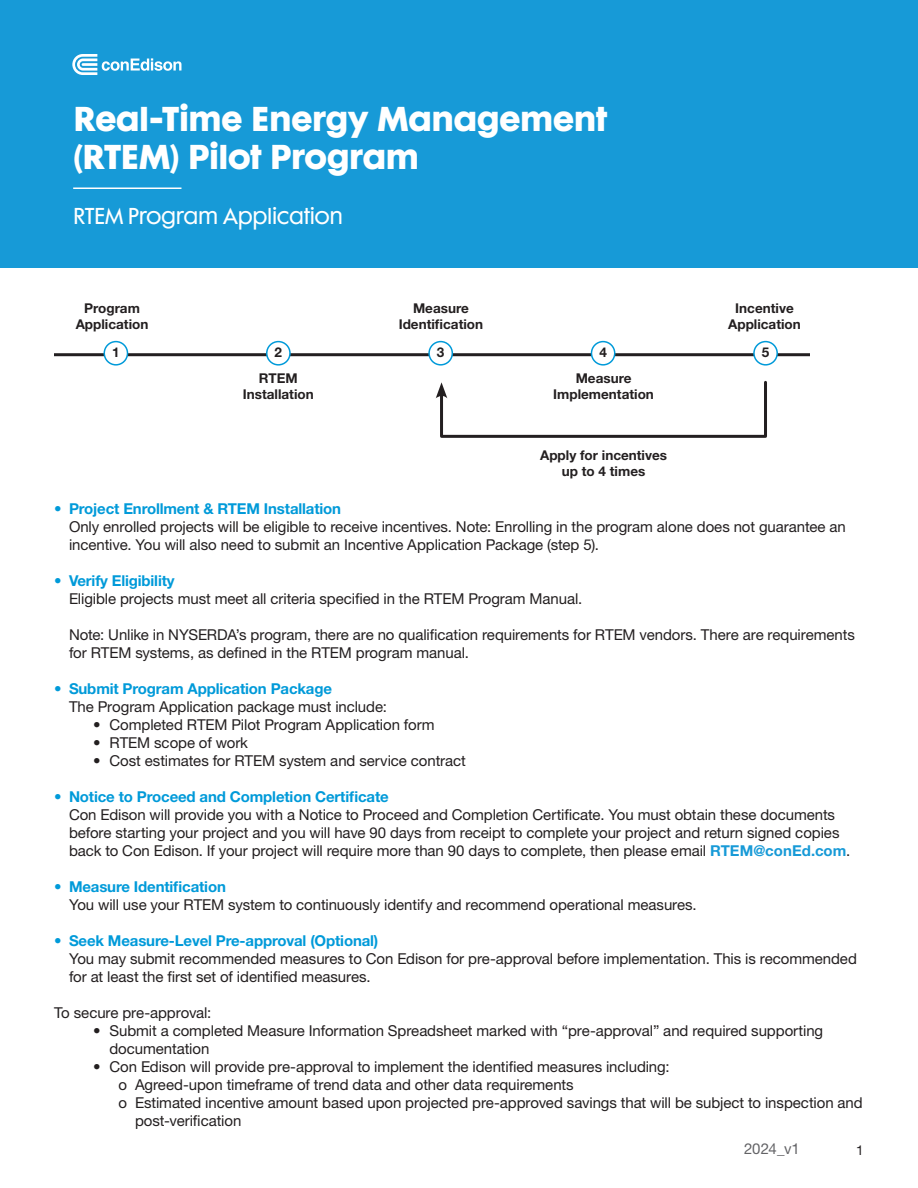
<style>
.page{position:relative;width:918px;height:1188px;background:#fff}
.page>*{position:absolute;margin:0;border:0;box-sizing:border-box;transform-origin:0 0}
.t1{font:700 31.5px/37.8px "Futura Maxi Std";letter-spacing:-.02em;color:#fff}
.t2{font:21px "Futura Maxi Std";letter-spacing:-.02em;color:#fff}
.t3{font:15px/18px "Helvetica Neue LT Std";letter-spacing:-.005em;color:#231f20}
.t4{font:700 15px "Helvetica Neue LT Std";letter-spacing:-.01em;color:#009ad9}
.t5{font:15px "Helvetica Neue LT Std";letter-spacing:-.005em;color:#636366}
.t6{font:700 13.5px/16.2px "Helvetica Neue LT Std";color:#231f20;text-align:center}
.t7{font:13.5px "Helvetica Neue LT Std";color:#231f20}
.s1{font-weight:700;color:#179ad7}
</style>
<div class="page">
<div style="left:0;top:0;width:918px;height:268px;background:#179ad7"></div>
<svg style="left:72px;top:54px;width:110px;height:21px"></svg>
<hr style="left:73px;top:188px;width:108px;height:1px;background:#fff">
<hr style="left:54px;top:353px;width:756px;height:3px;background:#231f20">
<div style="left:104px;top:342px;width:24px;height:23px;background:#fff;border-radius:50%"></div>
<div style="left:104px;top:341px;width:24px;height:25px;border:2px solid #009ad9;border-radius:50%"></div>
<div style="left:592px;top:342px;width:23px;height:23px;background:#fff;border-radius:50%"></div>
<div style="left:591px;top:341px;width:24px;height:25px;border:2px solid #009ad9;border-radius:50%"></div>
<div style="left:267px;top:342px;width:23px;height:23px;background:#fff;border-radius:50%"></div>
<div style="left:266px;top:341px;width:25px;height:25px;border:2px solid #009ad9;border-radius:50%"></div>
<div style="left:754px;top:342px;width:23px;height:23px;background:#fff;border-radius:50%"></div>
<div style="left:753px;top:341px;width:25px;height:25px;border:2px solid #009ad9;border-radius:50%"></div>
<div style="left:429px;top:342px;width:23px;height:23px;background:#fff;border-radius:50%"></div>
<div style="left:428px;top:341px;width:25px;height:25px;border:2px solid #009ad9;border-radius:50%"></div>
<svg style="left:436px;top:380px;width:331px;height:58px"></svg>
<h1 class="t1" style="left:73px;top:99px;width:536px">Real-Time Energy Management (RTEM) Pilot Program</h1>
<h2 class="t2" style="left:73px;top:203px;width:271px">RTEM Program Application</h2>
<p class="t6" style="left:76px;top:299px;width:74px">Program<br>Application</p>
<p class="t6" style="left:399px;top:299px;width:86px">Measure<br>Identification</p>
<p class="t6" style="left:728px;top:299px;width:74px">Incentive<br>Application</p>
<p class="t6" style="left:112px;top:344px;width:9px">1</p>
<p class="t6" style="left:275px;top:344px;width:9px">2</p>
<p class="t6" style="left:437px;top:344px;width:9px">3</p>
<p class="t6" style="left:599px;top:344px;width:9px">4</p>
<p class="t6" style="left:762px;top:344px;width:9px">5</p>
<p class="t6" style="left:243px;top:370px;width:72px">RTEM<br>Installation</p>
<p class="t6" style="left:553px;top:370px;width:102px">Measure<br>Implementation</p>
<p class="t6" style="left:540px;top:447px;width:128px">Apply for incentives up to 4 times</p>
<p class="t4" style="left:54px;top:499px;width:289px">• Project Enrollment &amp; RTEM Installation</p>
<p class="t3" style="left:69px;top:517px;width:778px">Only enrolled projects will be eligible to receive incentives. Note: Enrolling in the program alone does not guarantee an incentive. You will also need to submit an Incentive Application Package (step 5).</p>
<p class="t4" style="left:54px;top:571px;width:122px">• Verify Eligibility</p>
<p class="t3" style="left:69px;top:589px;width:515px">Eligible projects must meet all criteria specified in the RTEM Program Manual.</p>
<p class="t3" style="left:69px;top:625px;width:787px">Note: Unlike in NYSERDA’s program, there are no qualification requirements for RTEM vendors. There are requirements for RTEM systems, as defined in the RTEM program manual.</p>
<p class="t4" style="left:54px;top:679px;width:280px">• Submit Program Application Package</p>
<p class="t3" style="left:69px;top:697px;width:319px">The Program Application package must include:</p>
<p class="t3" style="left:93px;top:715px;width:343px">• Completed RTEM Pilot Program Application form</p>
<p class="t3" style="left:93px;top:733px;width:157px">• RTEM scope of work</p>
<p class="t3" style="left:93px;top:751px;width:375px">• Cost estimates for RTEM system and service contract</p>
<p class="t4" style="left:54px;top:787px;width:336px">• Notice to Proceed and Completion Certificate</p>
<p class="t3" style="left:69px;top:805px;width:783px">Con Edison will provide you with a Notice to Proceed and Completion Certificate. You must obtain these documents before starting your project and you will have 90 days from receipt to complete your project and return signed copies back to Con Edison. If your project will require more than 90 days to complete, then please email <span class="s1">RTEM@conEd.com</span>.</p>
<p class="t4" style="left:54px;top:877px;width:173px">• Measure Identification</p>
<p class="t3" style="left:69px;top:895px;width:629px">You will use your RTEM system to continuously identify and recommend operational measures.</p>
<p class="t4" style="left:54px;top:931px;width:326px">• Seek Measure-Level Pre-approval (Optional)</p>
<p class="t3" style="left:69px;top:949px;width:789px">You may submit recommended measures to Con Edison for pre-approval before implementation. This is recommended for at least the first set of identified measures.</p>
<p class="t3" style="left:54px;top:1003px;width:159px">To secure pre-approval:</p>
<p class="t3" style="left:110px;top:1021px;width:715px;text-indent:-16px">• Submit a completed Measure Information Spreadsheet marked with “pre-approval” and required supporting documentation</p>
<p class="t3" style="left:93px;top:1057px;width:578px">• Con Edison will provide pre-approval to implement the identified measures including:</p>
<p class="t3" style="left:118px;top:1075px;width:457px">o Agreed-upon timeframe of trend data and other data requirements</p>
<p class="t3" style="left:118px;top:1093px;width:746px">o Estimated incentive amount based upon projected pre-approved savings that will be subject to inspection and</p>
<p class="t3" style="left:135px;top:1111px;width:108px">post-verification</p>
<p class="t5" style="left:744px;top:1140px;width:57px">2024_v1</p>
<p class="t7" style="left:856px;top:1142px;width:9px">1</p>
</div>
